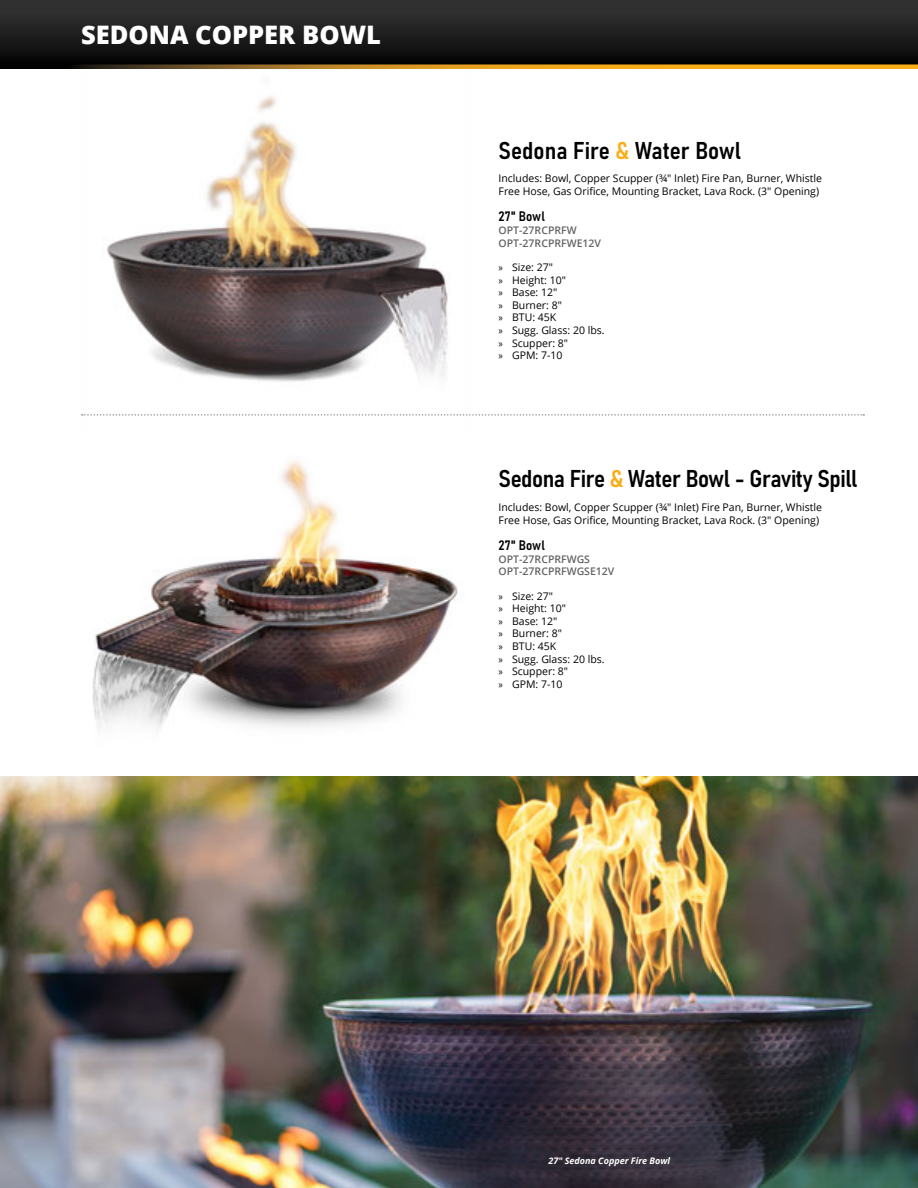
<style>
.page{position:relative;width:918px;height:1188px;background:#fff}
.page>*{position:absolute;margin:0;border:0;box-sizing:border-box;transform-origin:0 0}
.t1{font:800 25.5px "Open Sans";color:#fff}
.t2{font:24px "Bahnschrift";letter-spacing:-.02em;color:#000}
.t3{font:24px "Bahnschrift";color:#000}
.t4{font:13.5px "Bahnschrift";letter-spacing:.01em;color:#000}
.t5{font:10.5px/12.6px "Open Sans";color:#000}
.t6{font:600 10.5px/12.6px "Open Sans";color:#636466}
.t7{font:italic 700 9px "Open Sans";color:#fff}
.s1{color:#fbad18}
.s2{font-family:"Myriad Pro"}
</style>
<div class="page">
<div style="left:0;top:0;width:918px;height:69px;background:linear-gradient(to bottom,#383838,#010101)"></div>
<svg style="left:14px;top:64px;width:904px;height:5px;background:#a8761a"></svg>
<img style="left:0;top:776px;width:918px;height:412px">
<img style="left:107px;top:95px;width:341px;height:287px">
<img style="left:93px;top:460px;width:365px;height:269px">
<svg style="left:82px;top:414px;width:782px;height:2px"></svg>
<h1 class="t1" style="left:81px;top:15px;width:302px">SEDONA COPPER BOWL</h1>
<h2 class="t3" style="left:499px;top:132px;width:244px">Sedona Fire <span class="s1">&amp;</span> Water Bowl</h2>
<p class="t5" style="left:499px;top:171px;width:325px;line-height:13.5px">Includes: Bowl, Copper Scupper (¾" Inlet) Fire Pan, Burner, Whistle<br>Free Hose, Gas Orifice, Mounting Bracket, Lava Rock. (3" Opening)</p>
<p class="t4" style="left:499px;top:206px;width:48px">27" Bowl</p>
<p class="t6" style="left:499px;top:224px;width:104px">OPT-27RCPRFW<br>OPT-27RCPRFWE12V</p>
<p class="t5" style="left:499px;top:261px;width:108px"><span class="s2">»</span> Size: 27"<br><span class="s2">»</span> Height: 10"<br><span class="s2">»</span> Base: 12"<br><span class="s2">»</span> Burner: 8"<br><span class="s2">»</span> BTU: 45K<br><span class="s2">»</span> Sugg. Glass: 20 lbs. <span class="s2">»</span> Scupper: 8"<br><span class="s2">»</span> GPM: 7-10</p>
<h2 class="t2" style="left:499px;top:461px;width:360px">Sedona Fire <span class="s1">&amp;</span> Water Bowl - Gravity Spill</h2>
<p class="t5" style="left:499px;top:500px;width:325px;line-height:13.5px">Includes: Bowl, Copper Scupper (¾" Inlet) Fire Pan, Burner, Whistle<br>Free Hose, Gas Orifice, Mounting Bracket, Lava Rock. (3" Opening)</p>
<p class="t4" style="left:499px;top:535px;width:48px">27" Bowl</p>
<p class="t6" style="left:499px;top:552px;width:117px">OPT-27RCPRFWGS<br>OPT-27RCPRFWGSE12V</p>
<p class="t5" style="left:499px;top:589px;width:108px"><span class="s2">»</span> Size: 27"<br><span class="s2">»</span> Height: 10"<br><span class="s2">»</span> Base: 12"<br><span class="s2">»</span> Burner: 8"<br><span class="s2">»</span> BTU: 45K<br><span class="s2">»</span> Sugg. Glass: 20 lbs. <span class="s2">»</span> Scupper: 8"<br><span class="s2">»</span> GPM: 7-10</p>
<p class="t7" style="left:548px;top:1155px;width:123px">27" Sedona Copper Fire Bowl</p>
</div>
